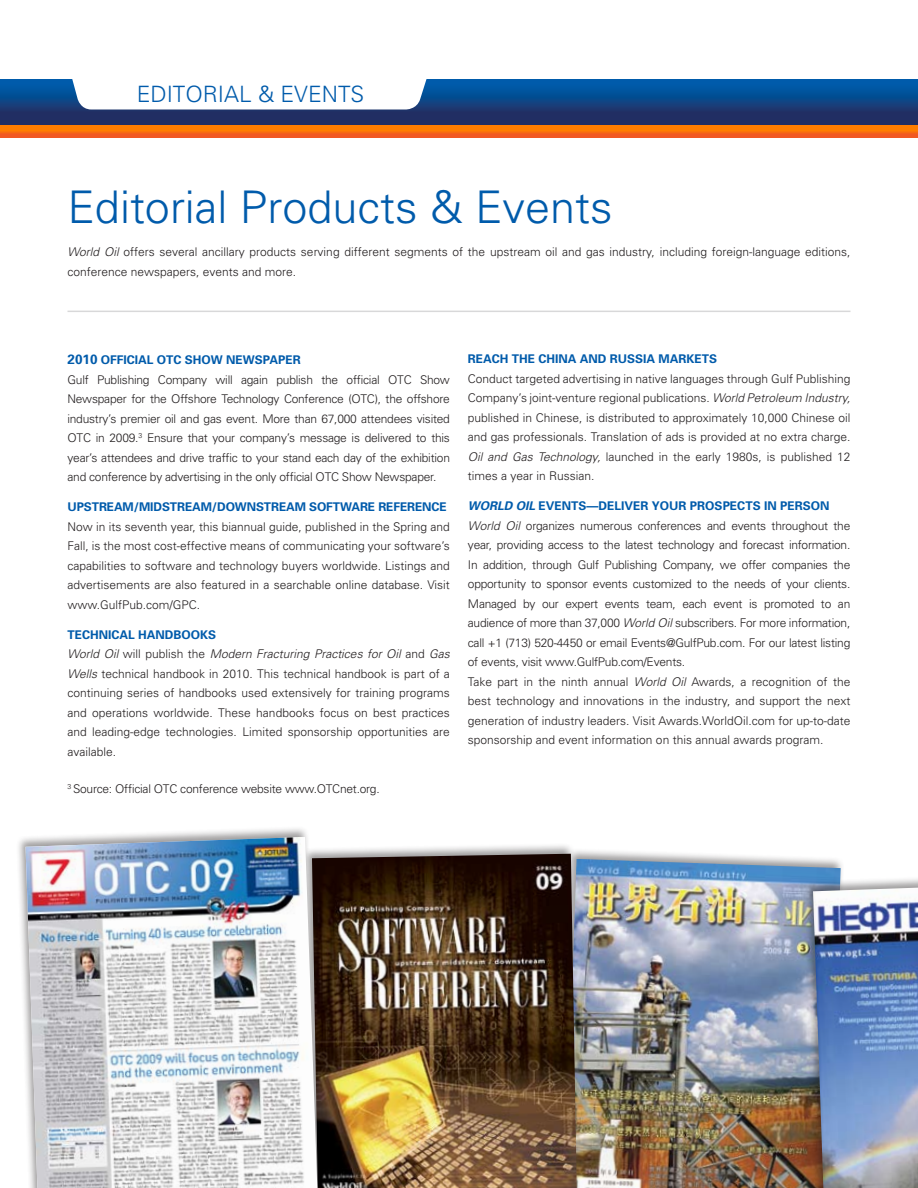
<style>
.page{position:relative;width:918px;height:1188px;background:#fff}
.page>*{position:absolute;margin:0;border:0;box-sizing:border-box;transform-origin:0 0}
.t1{font:300 45px "Univers";color:#005bab}
.t2{font:300 22.5px "Univers";color:#005bab}
.t3{font:300 12px/19.5px "Univers";color:#231f20;text-align:justify}
.t4{font:300 12px/19.5px "Univers";letter-spacing:-.02em;color:#231f20}
.t5{font:700 12px "Univers";color:#005bab}
.t6{font:italic 700 12px "Univers";color:#005bab}
.s1{font-style:italic}
.s2{font-size:13.5px}
.s3{font-weight:700;color:#005bab}
.s4{font-style:normal}
</style>
<div class="page">
<div style="left:553px;top:847px;width:291px;height:341px;background:#231f20;opacity:.45"></div>
<img style="left:581px;top:859px;width:260px;height:329px">
<svg style="left:0;top:79px;width:918px;height:46px;background:#133f7d"></svg>
<svg style="left:65px;top:79px;width:370px;height:31px"></svg>
<hr style="left:68px;top:311px;width:782px;height:1px;background:#d8d8d9">
<div style="left:0;top:125px;width:918px;height:13px;background:#f15822"></div>
<img style="left:0;top:125px;width:918px;height:8px">
<div style="left:301px;top:842px;width:280px;height:346px;background:#231f20;opacity:.45"></div>
<img style="left:322px;top:854px;width:255px;height:334px">
<div style="left:15px;top:825px;width:307px;height:363px;background:#231f20;opacity:.45"></div>
<img style="left:26px;top:837px;width:290px;height:351px">
<div style="left:802px;top:870px;width:116px;height:318px;background:#231f20;opacity:.45"></div>
<img style="left:813px;top:888px;width:105px;height:300px">
<h2 class="t2" style="left:137px;top:80px;width:229px">EDITORIAL &amp; EVENTS</h2>
<h1 class="t1" style="left:68px;top:180px;width:547px">Editorial Products &amp; Events</h1>
<p class="t3" style="left:68px;top:242px;width:785px"><span class="s1">World Oil</span> offers several ancillary products serving different segments of the upstream oil and gas industry, including foreign-language editions, conference newspapers, events and more.</p>
<p class="t5" style="left:68px;top:353px;width:50px"><span class="s2">2010</span> OFFICIAL</p>
<p class="t5" style="left:157px;top:353px;width:47px">OTC SHOW</p>
<p class="t5" style="left:226px;top:353px;width:19px">NEWSPAPER</p>
<p class="t3" style="left:67px;top:370px;width:384px">Gulf Publishing Company will again publish the official OTC Show N ewspaper for the Offshore Technology Conference (OTC), the offshore industry’s premier oil and gas event. More than 67,000 attendees visited OTC in 2009.<sup>3</sup> Ensure that your company’s message is delivered to this year’s attendees and drive traffic to your stand each day of the exhibition and conference by advertising in the only official OTC Show Newspaper.</p>
<p class="t5" style="left:67px;top:500px;width:19px">UPSTREAM</p>
<p class="t5" style="left:134px;top:500px;width:25px">/MIDSTREAM</p>
<p class="t5" style="left:212px;top:500px;width:24px">/DOWNSTREAM</p>
<p class="t5" style="left:309px;top:500px;width:18px">SOFTWARE</p>
<p class="t5" style="left:378px;top:500px;width:17px">REFERENCE</p>
<p class="t3" style="left:67px;top:517px;width:384px">Now in its seventh year, this biannual guide, published in the Spring and Fall, is the most cost-effective means of communicating your software’s capabilities to software and technology buyers worldwide. Listings and advertisements are also featured in a searchable online database. Visit www.GulfPub.com/GPC.</p>
<p class="t5" style="left:67px;top:627px;width:16px">TECHNICAL</p>
<p class="t3" style="left:67px;top:625px;width:384px;text-align:left;text-indent:71px"><span class="s3">HANDBOOKS<br></span><span class="s1">World Oil</span> will publish the <span class="s1">Modern Fracturing Practices for Oil</span> and <span class="s1">Gas Wells</span> technical handbook in 2010. This technical handbook is part of a continuing series of handbooks used extensively for training programs and operations worldwide. These handbooks focus on best practices and leading-edge technologies. Limited sponsorship opportunities are available.</p>
<p class="t4" style="left:68px;top:779px;width:314px"><sup>3</sup> Source: Official OTC conference website www.OTCnet.org.</p>
<p class="t5" style="left:468px;top:352px;width:251px">REACH THE CHINA AND RUSSIA MARKETS</p>
<p class="t3" style="left:468px;top:369px;width:384px">Conduct targeted advertising in native languages through Gulf Publishing Company’s joint-venture regional publications. <span class="s1">World Petroleum Industry, </span>published in Chinese, is distributed to approximately 10,000 Chinese oil and gas professionals. Translation of ads is provided at no extra charge.<br><span class="s1">Oil and Gas Technology,</span> launched in the early 1980s, is published 12 times a year in Russian.</p>
<p class="t6" style="left:468px;top:499px;width:88px">World Oil <span class="s4">EVENTS</span></p>
<p class="t4" style="left:468px;top:496px;width:384px;text-indent:119px"><span class="s3">—DELIVER YOUR PROSPECTS IN PERSON </span><span class="s1">World Oil</span> organizes numerous conferences and events throughout the year, providing access to the latest technology and forecast information.<br>I n addition, through Gulf Publishing Company, we offer companies the opportunity to sponsor events customized to the needs of your clients.<br>Managed by our expert events team, each event is promoted to an audience of more than 37,000 <span class="s1">World Oil</span> subscribers. For more information, call +1 (713) 520-4450 or email Events@GulfPub.com. For our latest listing of events, visit www.GulfPub.com/Events.<br>Take part in the ninth annual <span class="s1">World Oil</span> Awards, a recognition of the best technology and innovations in the industry, and support the next generation of industry leaders. Visit Awards.WorldOil.com for up-to-date sponsorship and event information on this annual awards program.</p>
</div>
